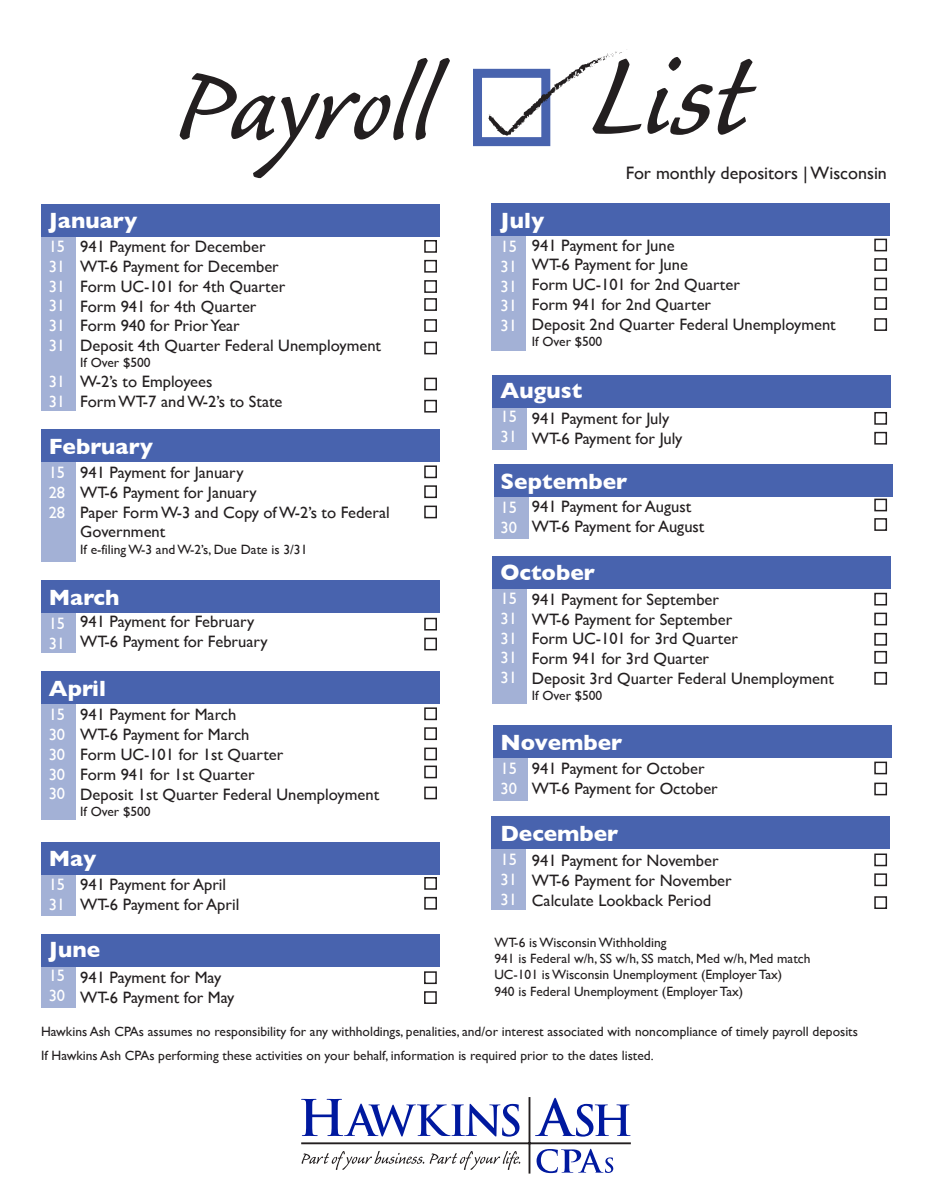
<style>
.page{position:relative;width:932px;height:1202px;background:#fff}
.page>*{position:absolute;margin:0;border:0;box-sizing:border-box;transform-origin:0 0}
.t1{font:129px "Caliban";color:#231f20}
.t2{font:700 22.5px "Gill Sans";color:#fff}
.t3{font:18px "Gill Sans";color:#231f20}
.t4{font:16.5px/19.8px "Gill Sans";color:#231f20}
.t5{font:16.5px/19.8px "Gill Sans";color:#fff}
.t6{font:13.5px/16.2px "Gill Sans";color:#231f20}
.s1{font-size:144px}
</style>
<div class="page">
<div style="left:41px;top:936px;width:34px;height:72px;background:#a3b1d6"></div>
<div style="left:41px;top:934px;width:398px;height:32px;background:#4863ae"></div>
<div style="left:424px;top:971px;width:13px;height:13px;border:2px solid #231f20"></div>
<div style="left:424px;top:991px;width:13px;height:13px;border:2px solid #231f20"></div>
<div style="left:473px;top:69px;width:77px;height:77px;border:9px solid #4863ae"></div>
<svg style="left:488px;top:49px;width:139px;height:87px"></svg>
<div style="left:41px;top:845px;width:34px;height:70px;background:#a3b1d6"></div>
<div style="left:41px;top:842px;width:398px;height:32px;background:#4863ae"></div>
<div style="left:41px;top:674px;width:34px;height:145px;background:#a3b1d6"></div>
<div style="left:41px;top:672px;width:398px;height:32px;background:#4863ae"></div>
<div style="left:41px;top:583px;width:34px;height:69px;background:#a3b1d6"></div>
<div style="left:41px;top:581px;width:398px;height:32px;background:#4863ae"></div>
<div style="left:41px;top:432px;width:34px;height:129px;background:#a3b1d6"></div>
<div style="left:41px;top:430px;width:398px;height:32px;background:#4863ae"></div>
<div style="left:41px;top:207px;width:34px;height:204px;background:#a3b1d6"></div>
<div style="left:41px;top:204px;width:398px;height:32px;background:#4863ae"></div>
<div style="left:424px;top:240px;width:13px;height:13px;border:2px solid #231f20"></div>
<div style="left:424px;top:260px;width:13px;height:13px;border:2px solid #231f20"></div>
<div style="left:424px;top:342px;width:13px;height:12px;border:2px solid #231f20"></div>
<div style="left:424px;top:319px;width:13px;height:13px;border:2px solid #231f20"></div>
<div style="left:424px;top:298px;width:13px;height:13px;border:2px solid #231f20"></div>
<div style="left:424px;top:280px;width:13px;height:13px;border:2px solid #231f20"></div>
<div style="left:424px;top:400px;width:13px;height:12px;border:2px solid #231f20"></div>
<div style="left:424px;top:378px;width:13px;height:12px;border:2px solid #231f20"></div>
<div style="left:424px;top:465px;width:13px;height:13px;border:2px solid #231f20"></div>
<div style="left:424px;top:485px;width:13px;height:13px;border:2px solid #231f20"></div>
<div style="left:424px;top:505px;width:13px;height:13px;border:2px solid #231f20"></div>
<div style="left:424px;top:618px;width:13px;height:12px;border:2px solid #231f20"></div>
<div style="left:424px;top:637px;width:13px;height:13px;border:2px solid #231f20"></div>
<div style="left:424px;top:707px;width:13px;height:13px;border:2px solid #231f20"></div>
<div style="left:424px;top:727px;width:13px;height:13px;border:2px solid #231f20"></div>
<div style="left:424px;top:786px;width:13px;height:13px;border:2px solid #231f20"></div>
<div style="left:424px;top:765px;width:13px;height:13px;border:2px solid #231f20"></div>
<div style="left:424px;top:747px;width:13px;height:13px;border:2px solid #231f20"></div>
<div style="left:424px;top:877px;width:13px;height:12px;border:2px solid #231f20"></div>
<div style="left:424px;top:897px;width:13px;height:12px;border:2px solid #231f20"></div>
<div style="left:491px;top:819px;width:34px;height:90px;background:#a3b1d6"></div>
<div style="left:491px;top:817px;width:398px;height:32px;background:#4863ae"></div>
<div style="left:493px;top:728px;width:34px;height:72px;background:#a3b1d6"></div>
<div style="left:493px;top:726px;width:398px;height:32px;background:#4863ae"></div>
<div style="left:492px;top:559px;width:34px;height:145px;background:#a3b1d6"></div>
<div style="left:492px;top:556px;width:398px;height:32px;background:#4863ae"></div>
<div style="left:494px;top:467px;width:34px;height:71px;background:#a3b1d6"></div>
<div style="left:494px;top:465px;width:398px;height:32px;background:#4863ae"></div>
<div style="left:492px;top:378px;width:34px;height:72px;background:#a3b1d6"></div>
<div style="left:492px;top:375px;width:398px;height:32px;background:#4863ae"></div>
<div style="left:491px;top:206px;width:34px;height:145px;background:#a3b1d6"></div>
<div style="left:491px;top:203px;width:398px;height:32px;background:#4863ae"></div>
<div style="left:874px;top:297px;width:13px;height:13px;border:2px solid #231f20"></div>
<div style="left:874px;top:278px;width:13px;height:12px;border:2px solid #231f20"></div>
<div style="left:874px;top:258px;width:13px;height:13px;border:2px solid #231f20"></div>
<div style="left:874px;top:239px;width:13px;height:12px;border:2px solid #231f20"></div>
<div style="left:874px;top:318px;width:13px;height:13px;border:2px solid #231f20"></div>
<div style="left:874px;top:412px;width:13px;height:13px;border:2px solid #231f20"></div>
<div style="left:874px;top:432px;width:13px;height:12px;border:2px solid #231f20"></div>
<div style="left:874px;top:518px;width:13px;height:13px;border:2px solid #231f20"></div>
<div style="left:874px;top:498px;width:13px;height:13px;border:2px solid #231f20"></div>
<div style="left:874px;top:782px;width:13px;height:13px;border:2px solid #231f20"></div>
<div style="left:874px;top:761px;width:13px;height:13px;border:2px solid #231f20"></div>
<div style="left:874px;top:853px;width:13px;height:13px;border:2px solid #231f20"></div>
<div style="left:874px;top:873px;width:13px;height:13px;border:2px solid #231f20"></div>
<div style="left:874px;top:593px;width:13px;height:12px;border:2px solid #231f20"></div>
<div style="left:874px;top:612px;width:13px;height:13px;border:2px solid #231f20"></div>
<div style="left:874px;top:672px;width:13px;height:12px;border:2px solid #231f20"></div>
<div style="left:874px;top:651px;width:13px;height:12px;border:2px solid #231f20"></div>
<div style="left:874px;top:633px;width:13px;height:12px;border:2px solid #231f20"></div>
<div style="left:874px;top:896px;width:13px;height:13px;border:2px solid #231f20"></div>
<svg style="left:301px;top:1098px;width:218px;height:38px"></svg>
<svg style="left:535px;top:1097px;width:95px;height:39px"></svg>
<svg style="left:536px;top:1148px;width:77px;height:25px"></svg>
<hr style="left:528px;top:1097px;width:2px;height:76px;background:#231f20">
<hr style="left:301px;top:1142px;width:330px;height:2px;background:#231f20">
<svg style="left:301px;top:1151px;width:219px;height:18px"></svg>
<h1 class="t1" style="left:175px;top:41px;width:575px">Payroll <span class="s1">List</span></h1>
<p class="t3" style="left:626px;top:162px;width:263px">For monthly depositors | Wisconsin</p>
<h2 class="t2" style="left:49px;top:202px;width:90px">January</h2>
<p class="t5" style="left:49px;top:236px;width:18px;text-align:justify">15<br>31<br>31<br>31<br>31<br>31</p>
<p class="t5" style="left:49px;top:371px;width:18px">31<br>31</p>
<h2 class="t2" style="left:49px;top:428px;width:106px">February</h2>
<p class="t5" style="left:49px;top:462px;width:18px;text-align:justify">15<br>28<br>28</p>
<p class="t4" style="left:80px;top:236px;width:302px">941 Payment for December<br>WT-6 Payment for December<br>Form UC-101 for 4th Quarter<br>Form 941 for 4th Quarter<br>Form 940 for Prior Year<br>Deposit 4th Quarter Federal Unemployment</p>
<p class="t6" style="left:80px;top:354px;width:72px">If Over $500</p>
<p class="t4" style="left:80px;top:371px;width:204px">W-2’s to Employees<br>Form WT-7 and W-2’s to State</p>
<p class="t4" style="left:80px;top:462px;width:311px">941 Payment for January<br>WT-6 Payment for January<br>Paper Form W-3 and Copy of W-2’s to Federal<br>Government</p>
<p class="t6" style="left:80px;top:541px;width:229px">If e-filing W-3 and W-2’s, Due Date is 3/31</p>
<h2 class="t2" style="left:49px;top:579px;width:72px">March</h2>
<p class="t5" style="left:49px;top:613px;width:18px">15<br>31</p>
<h2 class="t2" style="left:49px;top:670px;width:59px">April</h2>
<p class="t5" style="left:49px;top:704px;width:18px;text-align:justify">15<br>30<br>30<br>30<br>30</p>
<p class="t4" style="left:80px;top:611px;width:189px">941 Payment for February<br>WT-6 Payment for February</p>
<p class="t4" style="left:80px;top:704px;width:300px">941 Payment for March<br>WT-6 Payment for March<br>Form UC-101 for 1st Quarter<br>Form 941 for 1st Quarter<br>Deposit 1st Quarter Federal Unemployment</p>
<p class="t6" style="left:80px;top:803px;width:72px">If Over $500</p>
<h2 class="t2" style="left:49px;top:840px;width:49px">May</h2>
<p class="t5" style="left:49px;top:874px;width:18px">15<br>31</p>
<h2 class="t2" style="left:49px;top:931px;width:53px">June</h2>
<p class="t5" style="left:49px;top:965px;width:18px">15<br>30</p>
<p class="t4" style="left:80px;top:874px;width:161px">941 Payment for April<br>WT-6 Payment for April</p>
<p class="t4" style="left:80px;top:967px;width:156px">941 Payment for May<br>WT-6 Payment for May</p>
<h2 class="t2" style="left:500px;top:202px;width:45px">July</h2>
<p class="t5" style="left:500px;top:236px;width:18px;text-align:justify">15<br>31<br>31<br>31<br>31</p>
<p class="t4" style="left:532px;top:235px;width:305px">941 Payment for June<br>WT-6 Payment for June<br>Form UC-101 for 2nd Quarter<br>Form 941 for 2nd Quarter<br>Deposit 2nd Quarter Federal Unemployment</p>
<p class="t6" style="left:532px;top:333px;width:72px">If Over $500</p>
<h2 class="t2" style="left:500px;top:372px;width:83px">August</h2>
<p class="t5" style="left:500px;top:406px;width:18px">15<br>31</p>
<h2 class="t2" style="left:500px;top:463px;width:128px">September</h2>
<p class="t5" style="left:500px;top:497px;width:18px">15<br>30</p>
<h2 class="t2" style="left:500px;top:554px;width:96px">October</h2>
<p class="t5" style="left:500px;top:588px;width:18px;text-align:justify">15<br>31<br>31<br>31<br>31</p>
<p class="t4" style="left:532px;top:408px;width:152px">941 Payment for July<br>WT-6 Payment for July</p>
<p class="t4" style="left:532px;top:496px;width:174px">941 Payment for August<br>WT-6 Payment for August</p>
<p class="t4" style="left:532px;top:589px;width:303px">941 Payment for September<br>WT-6 Payment for September<br>Form UC-101 for 3rd Quarter<br>Form 941 for 3rd Quarter<br>Deposit 3rd Quarter Federal Unemployment</p>
<p class="t6" style="left:532px;top:687px;width:72px">If Over $500</p>
<h2 class="t2" style="left:500px;top:724px;width:123px">November</h2>
<p class="t5" style="left:500px;top:758px;width:18px">15<br>30</p>
<h2 class="t2" style="left:500px;top:815px;width:119px">December</h2>
<p class="t5" style="left:500px;top:849px;width:18px;text-align:justify">15<br>31<br>31</p>
<p class="t4" style="left:532px;top:758px;width:187px">941 Payment for October<br>WT-6 Payment for October</p>
<p class="t4" style="left:532px;top:850px;width:201px">941 Payment for November<br>WT-6 Payment for November<br>Calculate Lookback Period</p>
<p class="t6" style="left:494px;top:934px;width:318px">WT-6 is Wisconsin Withholding<br>941 is Federal w/h, SS w/h, SS match, Med w/h, Med match UC-101 is Wisconsin Unemployment (Employer Tax)<br>940 is Federal Unemployment (Employer Tax)</p>
<p class="t6" style="left:41px;top:1019px;width:818px;line-height:23.7px">Hawkins Ash CPAs assumes no responsibility for any withholdings, penalities, and/or interest associated with noncompliance of timely payroll deposits<br>If Hawkins Ash CPAs performing these activities on your behalf, information is required prior to the dates listed.</p>
</div>
